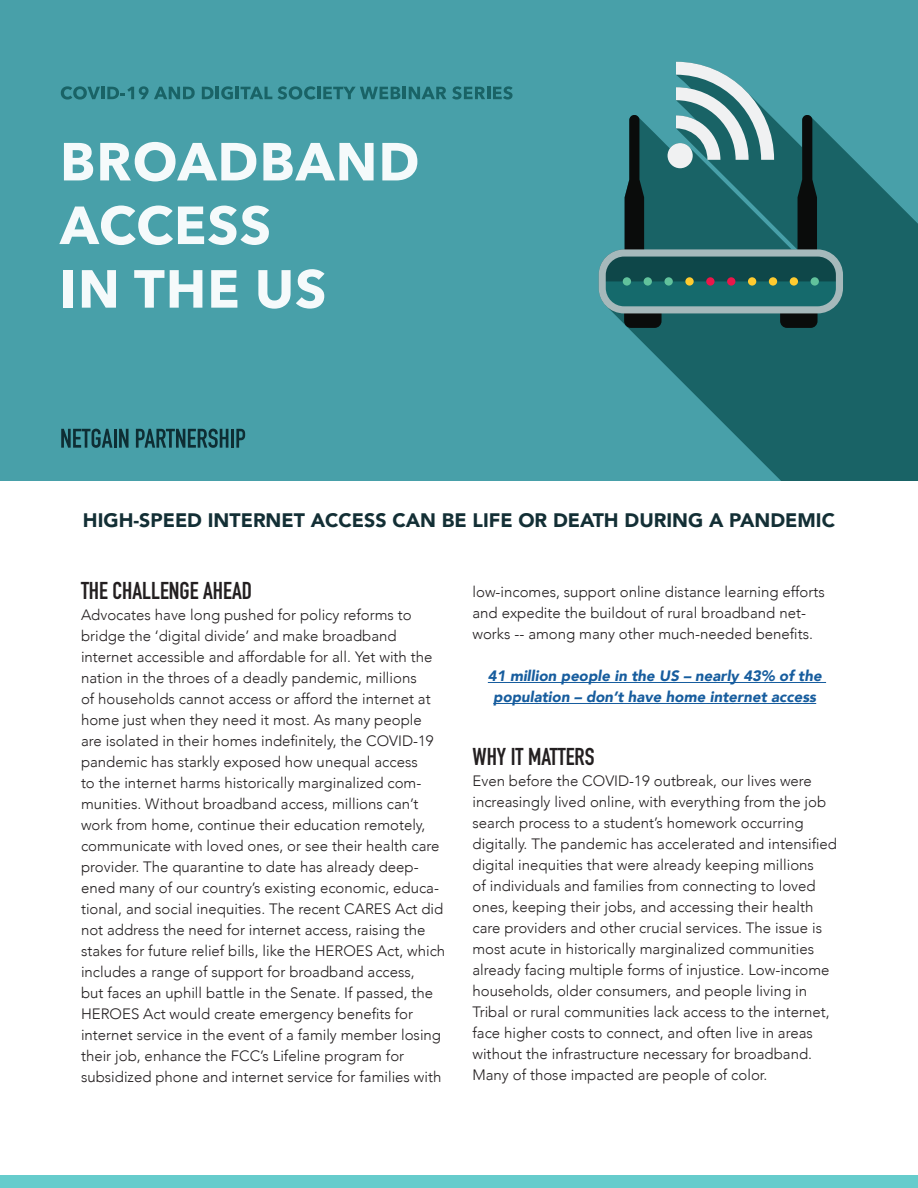
<style>
.page{position:relative;width:918px;height:1188px;background:#fff}
.page>*{position:absolute;margin:0;border:0;box-sizing:border-box;transform-origin:0 0}
.t1{font:700 24px "DIN Condensed";color:#231f20}
.t2{font:900 19.5px "Avenir";color:#132f35}
.t3{font:300 15px/21px "Avenir";color:#231f20}
.t4{font:italic 900 15px/21px "Avenir";color:#175d9e;text-align:center}
</style>
<div class="page">
<div style="left:1px;top:0;width:917px;height:480px;background:#48a0a9"></div>
<svg style="left:628px;top:149px;width:290px;height:331px;fill:#196366"></svg>
<svg style="left:599px;top:62px;width:244px;height:266px"></svg>
<div style="left:668px;top:143px;width:25px;height:25px;background:#f0f1f2;border-radius:50%"></div>
<svg style="left:61px;top:429px;width:51px;height:19px"></svg>
<hr style="left:114px;top:429px;width:3px;height:19px;background:#0e2e34">
<svg style="left:119px;top:429px;width:10px;height:19px"></svg>
<svg style="left:136px;top:429px;width:92px;height:19px"></svg>
<hr style="left:231px;top:429px;width:3px;height:19px;background:#0e2e34">
<svg style="left:236px;top:429px;width:9px;height:19px"></svg>
<svg style="left:64px;top:143px;width:29px;height:37px"></svg>
<svg style="left:100px;top:142px;width:156px;height:39px"></svg>
<svg style="left:263px;top:143px;width:111px;height:37px"></svg>
<svg style="left:382px;top:143px;width:35px;height:37px"></svg>
<svg style="left:59px;top:206px;width:210px;height:39px"></svg>
<div style="left:64px;top:270px;width:9px;height:38px;background:#f5fafb"></div>
<svg style="left:82px;top:270px;width:34px;height:38px"></svg>
<svg style="left:134px;top:270px;width:30px;height:38px"></svg>
<svg style="left:170px;top:270px;width:32px;height:38px"></svg>
<svg style="left:211px;top:270px;width:26px;height:38px"></svg>
<svg style="left:258px;top:269px;width:67px;height:40px"></svg>
<svg style="left:61px;top:86px;width:134px;height:14px"></svg>
<svg style="left:202px;top:86px;width:244px;height:14px"></svg>
<svg style="left:452px;top:86px;width:61px;height:14px"></svg>
<hr style="left:488px;top:682px;width:338px;height:1px;background:#175d9e">
<hr style="left:493px;top:703px;width:323px;height:1px;background:#175d9e">
<div style="left:0;top:1176px;width:918px;height:12px;background:#6cc"></div>
<p class="t2" style="left:83px;top:503px;width:754px">HIGH-SPEED INTERNET ACCESS CAN BE LIFE OR DEATH DURING A PANDEMIC</p>
<p class="t1" style="left:81px;top:575px;width:173px">THE CHALLENGE AHEAD</p>
<p class="t3" style="left:81px;top:605px;width:366px">Advocates have long pushed for policy reforms to bridge the ‘digital divide’ and make broadband internet accessible and affordable for all. Yet with the nation in the throes of a deadly pandemic, millions<br>of households cannot access or afford the internet at home just when they need it most. As many people are isolated in their homes indefinitely, the COVID-19 pandemic has starkly exposed how unequal access<br>to the internet harms historically marginalized com&shy;munities. Without broadband access, millions can’t work from home, continue their education remotely, communicate with loved ones, or see their health care provider. The quarantine to date has already deep&shy;ened many of our country’s existing economic, educa&shy;tional, and social inequities. The recent CARES Act did not address the need for internet access, raising the stakes for future relief bills, like the HEROES Act, which includes a range of support for broadband access,<br>but faces an uphill battle in the Senate. If passed, the HEROES Act would create emergency benefits for internet service in the event of a family member losing their job, enhance the FCC’s Lifeline program for subsidized phone and internet service for families with</p>
<p class="t3" style="left:472px;top:582px;width:354px">low-incomes, support online distance learning efforts and expedite the buildout of rural broadband net&shy;works -- among many other much-needed benefits.</p>
<p class="t4" style="left:488px;top:665px;width:335px">41 million people in the US – nearly 43% of the population – don’t have home internet access</p>
<p class="t1" style="left:472px;top:741px;width:124px">WHY IT MATTERS</p>
<p class="t3" style="left:472px;top:771px;width:366px">Even before the COVID-19 outbreak, our lives were increasingly lived online, with everything from the job search process to a student’s homework occurring digitally. The pandemic has accelerated and intensified digital inequities that were already keeping millions<br>of individuals and families from connecting to loved ones, keeping their jobs, and accessing their health care providers and other crucial services. The issue is most acute in historically marginalized communities already facing multiple forms of injustice. Low-income households, older consumers, and people living in Tribal or rural communities lack access to the internet, face higher costs to connect, and often live in areas without the infrastructure necessary for broadband.<br>Many of those impacted are people of color.</p>
</div>
